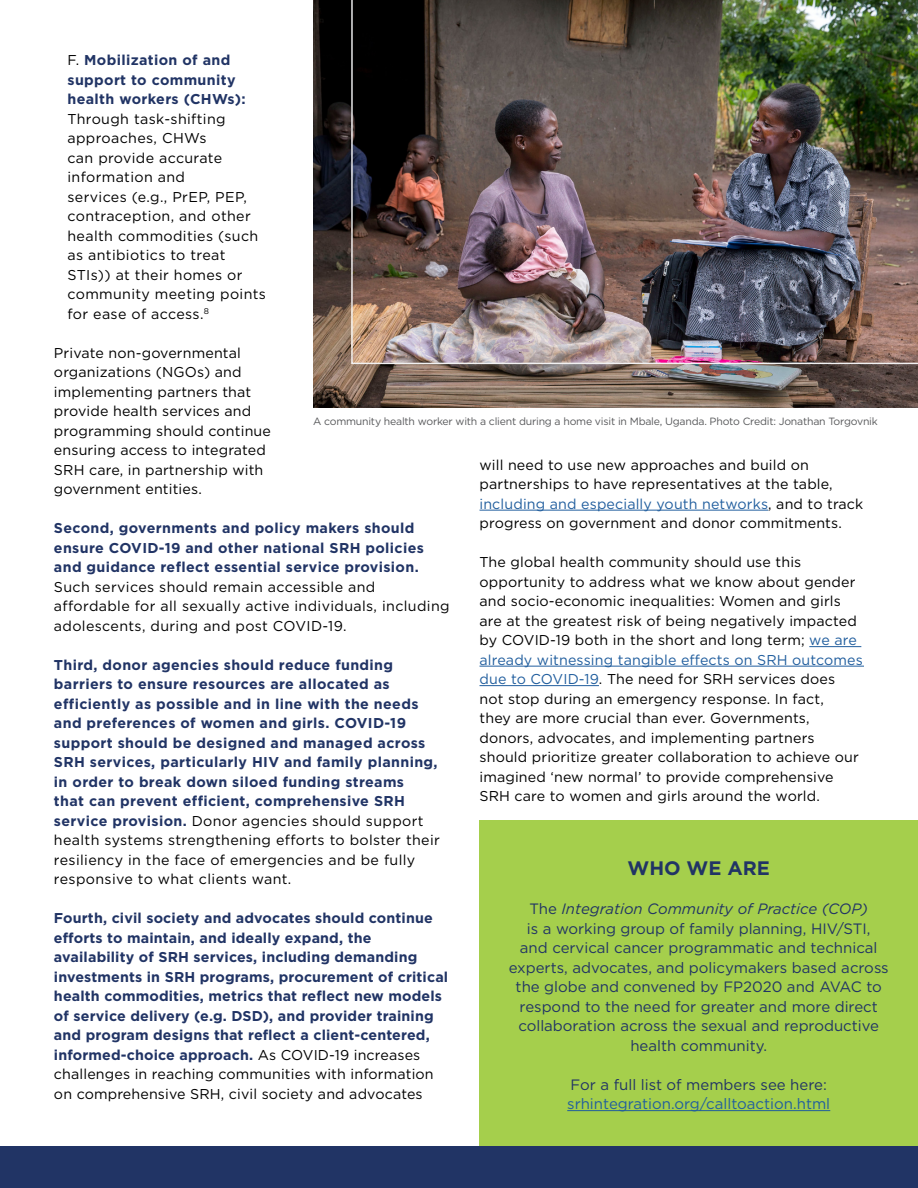
<style>
.page{position:relative;width:918px;height:1188px;background:#fff}
.page>*{position:absolute;margin:0;border:0;box-sizing:border-box;transform-origin:0 0}
.t1{font:700 19.5px "Gotham";color:#213465}
.t2{font:15px/19.5px "Gotham";color:#213465;text-align:center}
.t3{font:15px "Gotham";color:#215e9e}
.t4{font:14.25px/19.5px "Gotham";letter-spacing:.01em;color:#000}
.t5{font:700 14.25px/19.5px "Gotham";letter-spacing:.025em;color:#213465}
.t6{font:10.5px "Gotham";letter-spacing:-.02em;color:#58595b}
.s1{font-weight:400;color:#000}
.s2{color:#215e9e}
.s3{font-style:italic}
</style>
<div class="page">
<div style="left:480px;top:821px;width:438px;height:332px;background:#a5cf4c"></div>
<div style="left:0;top:1147px;width:918px;height:41px;background:#213465"></div>
<hr style="left:567px;top:1110px;width:263px;height:1px;background:#215e9e">
<img style="left:313px;top:0;width:605px;height:408px">
<img style="left:351px;top:0;width:567px;height:364px">
<hr style="left:480px;top:510px;width:288px;height:1px;background:#215e9e">
<hr style="left:809px;top:646px;width:52px;height:1px;background:#215e9e">
<hr style="left:480px;top:666px;width:384px;height:1px;background:#215e9e">
<hr style="left:480px;top:685px;width:119px;height:1px;background:#215e9e">
<p class="t5" style="left:68px;top:51px;width:180px"><span class="s1">F.</span> Mobilization of and support to community health workers (CHWs):</p>
<p class="t4" style="left:68px;top:109px;width:200px">Through task-shifting approaches, CHWs<br>can provide accurate information and<br>services (e.g., PrEP, PEP, contraception, and other health commodities (such as antibiotics to treat<br>STIs)) at their homes or community meeting points for ease of access.<sup>8</sup></p>
<p class="t4" style="left:54px;top:343px;width:218px">Private non-governmental organizations (NGOs) and implementing partners that provide health services and programming should continue ensuring access to integrated<br>SRH care, in partnership with government entities.</p>
<p class="t5" style="left:54px;top:518px;width:372px">Second, governments and policy makers should ensure COVID-19 and other national SRH policies and guidance reflect essential service provision.</p>
<p class="t4" style="left:54px;top:577px;width:397px">Such services should remain accessible and affordable for all sexually active individuals, including adolescents, during and post COVID-19.</p>
<p class="t5" style="left:54px;top:655px;width:388px">Third, donor agencies should reduce funding barriers to ensure resources are allocated as efficiently as possible and in line with the needs and preferences of women and girls. COVID-19 support should be designed and managed across SRH services, particularly HIV and family planning, in order to break down siloed funding streams<br>that can prevent efficient, comprehensive SRH service provision. <span class="s1">Donor agencies should support health systems strengthening efforts to bolster their resiliency in the face of emergencies and be fully responsive to what clients want.</span></p>
<p class="t5" style="left:54px;top:908px;width:396px">Fourth, civil society and advocates should continue efforts to maintain, and ideally expand, the availability of SRH services, including demanding investments in SRH programs, procurement of critical health commodities, metrics that reflect new models of service delivery (e.g. DSD), and provider training and program designs that reflect a client-centered, informed-choice approach. <span class="s1">As COVID-19 increases challenges in reaching communities with information on comprehensive SRH, civil society and advocates</span></p>
<p class="t6" style="left:313px;top:415px;width:566px">A community health worker with a client during a home visit in Mbale, Uganda. Photo Credit: Jonathan Torgovnik</p>
<p class="t4" style="left:480px;top:455px;width:385px">will need to use new approaches and build on partnerships to have representatives at the table, <span class="s2">including and especially youth networks</span>, and to track progress on government and donor commitments.</p>
<p class="t4" style="left:480px;top:552px;width:385px">The global health community should use this opportunity to address what we know about gender and socio-economic inequalities: Women and girls are at the greatest risk of being negatively impacted by COVID-19 both in the short and long term; <span class="s2">we are already witnessing tangible effects on SRH outcomes due to COVID-19</span>. The need for SRH services does<br>not stop during an emergency response. In fact,<br>they are more crucial than ever. Governments, donors, advocates, and implementing partners should prioritize greater collaboration to achieve our imagined ‘new normal’ to provide comprehensive SRH care to women and girls around the world.</p>
<h1 class="t1" style="left:628px;top:855px;width:144px">WHO WE ARE</h1>
<p class="t2" style="left:509px;top:899px;width:382px">The <span class="s3">Integration Community of Practice (COP)<br></span>is a working group of family planning, HIV/STI,<br>and cervical cancer programmatic and technical experts, advocates, and policymakers based across the globe and convened by FP2020 and AVAC to respond to the need for greater and more direct collaboration across the sexual and reproductive health community.</p>
<p class="t2" style="left:571px;top:1074px;width:258px">For a full list of members see here:</p>
<p class="t3" style="left:567px;top:1094px;width:265px">srhintegration.org/calltoaction.html</p>
</div>
